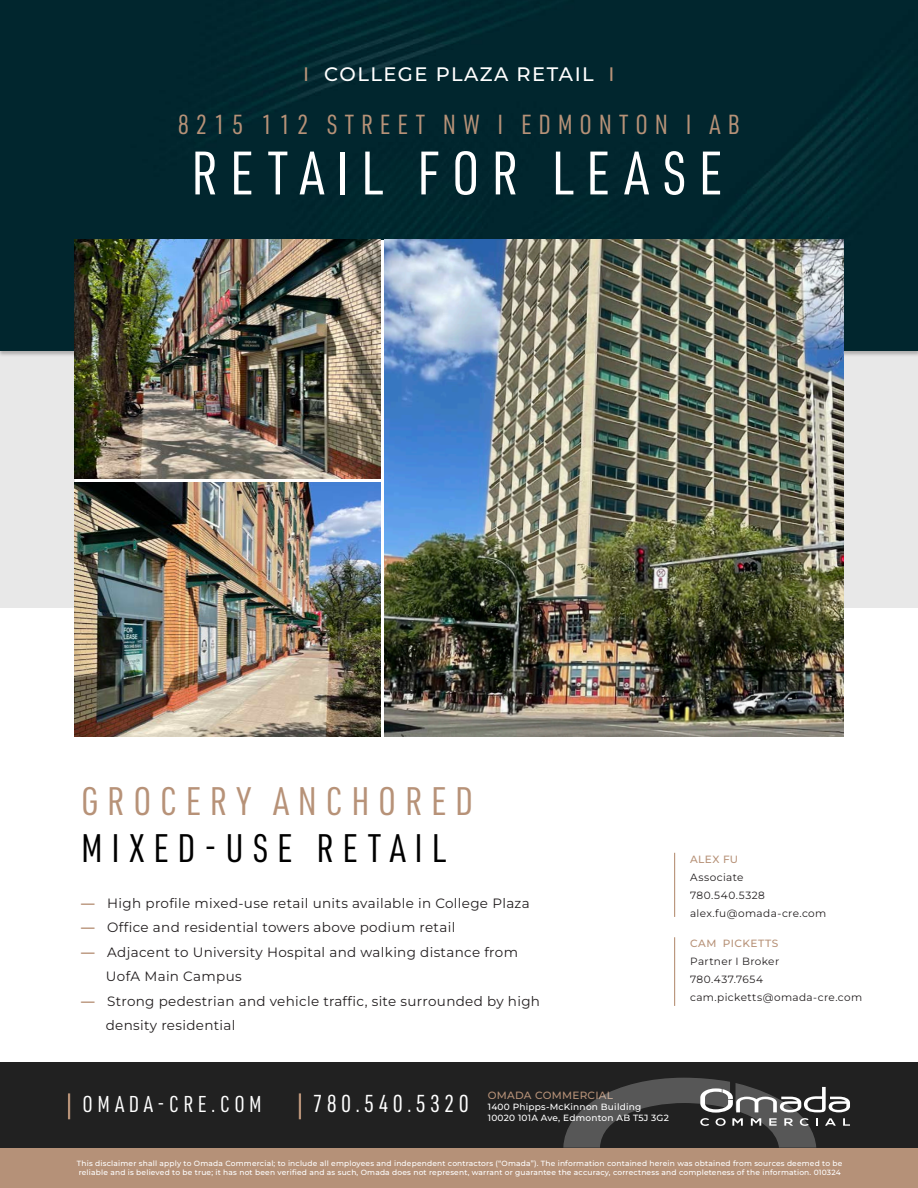
<style>
.page{position:relative;width:918px;height:1188px;background:#fff}
.page>*{position:absolute;margin:0;border:0;box-sizing:border-box;transform-origin:0 0}
.Title_-_White{font:60px "URWDIN Cond";letter-spacing:.2em;color:#fff}
.Highlighted_point_-_Cream{font:39px "URWDIN Cond";letter-spacing:.225em;color:#b79278}
.t1{font:39px "URWDIN Cond";letter-spacing:.225em;color:#000}
.Property_Address{font:27px "URWDIN Cond";letter-spacing:.25em;color:#b79278}
.t2{font:24px "URWDIN Cond";letter-spacing:.175em;color:#fff}
.t3{font:22.5px "URWDIN Cond";letter-spacing:.2em;color:#fff}
.For_lease___For_sale{font:500 19.5px "Montserrat";letter-spacing:.075em;color:#fff}
.Highlights_body{font:13.5px "Montserrat";letter-spacing:.025em;color:#231f20}
.body{font:10.5px "Montserrat";letter-spacing:.035em;color:#231f20}
.body-2{font:10.5px "Montserrat";letter-spacing:.055em;color:#231f20}
.Name{font:500 10.5px "Montserrat";letter-spacing:.025em;color:#b79278}
.Name-2{font:500 10.5px "Montserrat";letter-spacing:.045em;color:#b79278}
.t4{font:500 9px "Montserrat";letter-spacing:.025em;color:#fff}
.t5{font:500 7.5px/9px "Montserrat";letter-spacing:.025em;color:#fff}
.s1{color:#b79278}
.s2{font-weight:700;color:#b79278}
</style>
<div class="page">
<div style="left:0;top:350px;width:918px;height:258px;background:#e8e8e8"></div>
<div style="left:0;top:1148px;width:918px;height:40px;background:#b59178"></div>
<div style="left:0;top:1062px;width:918px;height:86px;background:#212121"></div>
<div style="left:0;top:0;width:918px;height:351px;background:#01262e"></div>
<img style="left:74px;top:240px;width:306px;height:238px">
<img style="left:74px;top:483px;width:306px;height:254px">
<img style="left:385px;top:240px;width:458px;height:497px">
<hr style="left:68px;top:1093px;width:2px;height:26px;background:#b79278">
<hr style="left:674px;top:853px;width:1px;height:64px;background:#b79278">
<hr style="left:674px;top:937px;width:1px;height:69px;background:#b79278">
<hr style="left:299px;top:1093px;width:2px;height:26px;background:#b79278">
<svg style="left:563px;top:1078px;width:287px;height:70px"></svg>
<p class="For_lease___For_sale" style="left:303px;top:61px;width:313px"><span class="s1">I</span> COLLEGE PLAZA RETAIL <span class="s1">I</span></p>
<p class="Property_Address" style="left:178px;top:107px;width:564px">8215 112 STREET NW I EDMONTON I AB</p>
<p class="Title_-_White" style="left:191px;top:134px;width:533px">RETAIL FOR LEASE</p>
<p class="Highlighted_point_-_Cream" style="left:81px;top:776px;width:394px">GROCERY ANCHORED</p>
<p class="t1" style="left:81px;top:823px;width:367px">MIXED-USE RETAIL</p>
<p class="Highlights_body" style="left:81px;top:894px;width:450px"><span class="s2">—</span> High profile mixed-use retail units available in College Plaza</p>
<p class="Highlights_body" style="left:81px;top:918px;width:376px"><span class="s2">—</span> Office and residential towers above podium retail</p>
<p class="Highlights_body" style="left:81px;top:943px;width:438px"><span class="s2">—</span> Adjacent to University Hospital and walking distance from</p>
<p class="Highlights_body" style="left:106px;top:967px;width:137px">UofA Main Campus</p>
<p class="Highlights_body" style="left:81px;top:992px;width:461px"><span class="s2">—</span> Strong pedestrian and vehicle traffic, site surrounded by high</p>
<p class="Highlights_body" style="left:106px;top:1016px;width:131px">density residential</p>
<p class="Name" style="left:690px;top:852px;width:50px">ALEX FU</p>
<p class="body" style="left:690px;top:870px;width:55px">Associate</p>
<p class="body-2" style="left:690px;top:888px;width:76px">780.540.5328</p>
<p class="body" style="left:690px;top:906px;width:138px">alex.fu@omada-cre.com</p>
<p class="Name-2" style="left:690px;top:937px;width:90px">CAM PICKETTS</p>
<p class="body" style="left:690px;top:955px;width:91px">Partner I Broker</p>
<p class="body-2" style="left:690px;top:973px;width:74px">780.437.7654</p>
<p class="body" style="left:690px;top:991px;width:174px">cam.picketts@omada-cre.com</p>
<p class="t3" style="left:83px;top:1089px;width:181px">OMADA-CRE.COM</p>
<p class="t2" style="left:313px;top:1088px;width:158px">780.540.5320</p>
<p class="Name" style="left:488px;top:1088px;width:127px">OMADA COMMERCIAL</p>
<p class="t4" style="left:488px;top:1101px;width:155px">1400 Phipps-McKinnon Building</p>
<p class="t4" style="left:488px;top:1112px;width:183px">10020 101A Ave, Edmonton AB T5J 3G2</p>
<p class="t5" style="left:77px;top:1159px;width:767px">This disclaimer shall apply to Omada Commercial; to include all employees and independent contractors (“Omada”). The information contained herein was obtained from sources deemed to be reliable and is believed to be true; it has not been verified and as such, Omada does not represent, warrant or guarantee the accuracy, correctness and completeness of the information. 010324</p>
</div>
